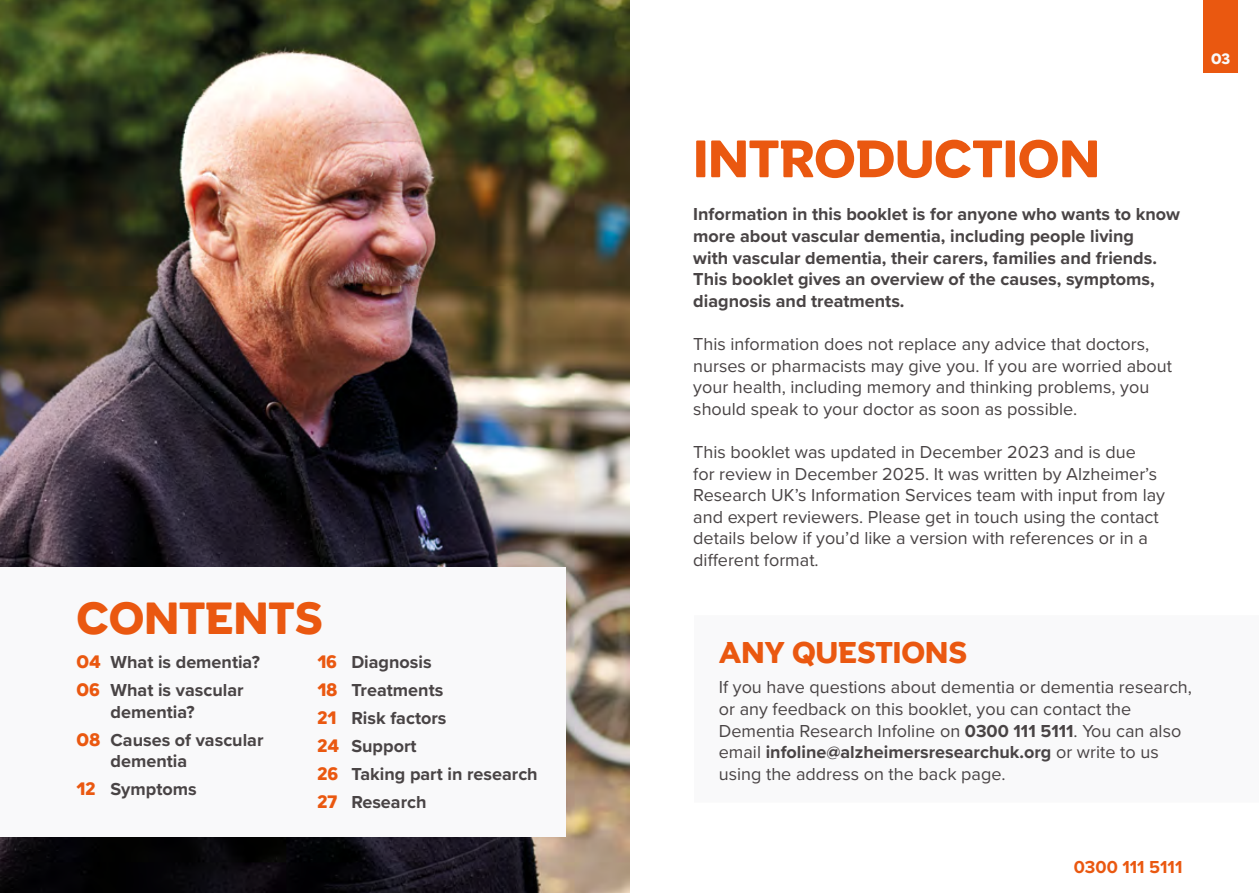
<style>
.page{position:relative;width:1259px;height:893px;background:#fff}
.page>*{position:absolute;margin:0;border:0;box-sizing:border-box;transform-origin:0 0}
.t1{font:700 52.5px "Statement ARUK";color:#ea5810}
.t2{font:700 45px "Statement ARUK";color:#ea5810}
.t3{font:700 30px "Statement ARUK";color:#ea5810}
.t4{font:18px/21.6px "Proxima Nova";color:#494445}
.t5{font:700 18px/27.9px "Proxima Nova";color:#494445}
.t6{font:700 18px "Proxima Nova";color:#ea5810}
.t7{font:700 15px "Statement ARUK";color:#f9f9fa}
.s1{font-family:"Statement ARUK";color:#ea5810}
.s2{font-weight:700}
</style>
<div class="page">
<div style="left:1203px;top:0;width:34px;height:72px;background:#ea5810"></div>
<img style="left:0;top:0;width:629px;height:893px">
<div style="left:0;top:567px;width:566px;height:270px;background:#f9f9fa"></div>
<h2 class="t2" style="left:77px;top:590px;width:247px">CONTENTS</h2>
<p class="t5" style="left:77px;top:648px;width:185px"><span class="s1">04</span> What is dementia?<br><span class="s1">06</span> What is vascular</p>
<p class="t5" style="left:77px;top:697px;width:188px;text-indent:34px">dementia?<br><span class="s1">08</span> Causes of vascular</p>
<p class="t5" style="left:77px;top:747px;width:122px;text-indent:34px">dementia<br><span class="s1">12</span> Symptoms</p>
<p class="t5" style="left:317px;top:648px;width:222px"><span class="s1">16</span> Diagnosis<br><span class="s1">18</span> Treatments<br><span class="s1">21</span> Risk factors<br><span class="s1">24</span> Support<br><span class="s1">26</span> Taking part in research<br><span class="s1">27</span> Research</p>
<p class="t7" style="left:1211px;top:49px;width:21px">03</p>
<h1 class="t1" style="left:693px;top:126px;width:408px">INTRODUCTION</h1>
<p class="t5" style="left:693px;top:203px;width:488px;line-height:21.6px">Information in this booklet is for anyone who wants to know more about vascular dementia, including people living<br>with vascular dementia, their carers, families and friends.<br>This booklet gives an overview of the causes, symptoms, diagnosis and treatments.</p>
<p class="t4" style="left:693px;top:332px;width:480px">This information does not replace any advice that doctors, nurses or pharmacists may give you. If you are worried about your health, including memory and thinking problems, you should speak to your doctor as soon as possible.</p>
<p class="t4" style="left:693px;top:440px;width:473px">This booklet was updated in December 2023 and is due<br>for review in December 2025. It was written by Alzheimer’s Research UK’s Information Services team with input from lay and expert reviewers. Please get in touch using the contact details below if you’d like a version with references or in a different format.</p>
<h3 class="t3" style="left:719px;top:634px;width:249px">ANY QUESTIONS</h3>
<p class="t4" style="left:719px;top:676px;width:475px">If you have questions about dementia or dementia research, or any feedback on this booklet, you can contact the Dementia Research Infoline on <span class="s2">0300 111 5111</span>. You can also email <span class="s2">infoline@alzheimersresearchuk.org</span> or write to us using the address on the back page.</p>
<p class="t6" style="left:1073px;top:853px;width:110px">0300 111 5111</p>
</div>
